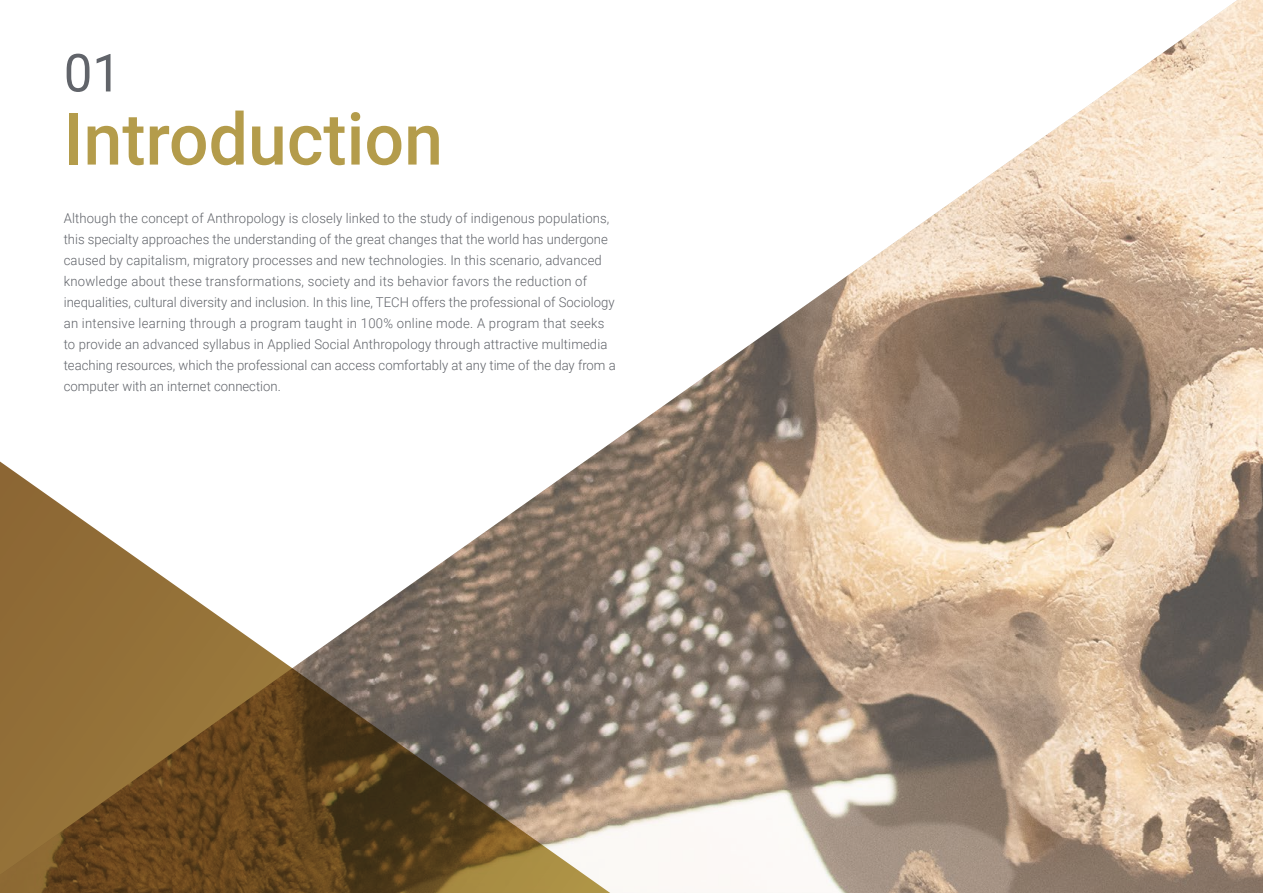
<style>
.page{position:relative;width:1263px;height:893px;background:#fff}
.page>*{position:absolute;margin:0;border:0;box-sizing:border-box;transform-origin:0 0}
.t1{font:500 72px "Roboto";color:#b49c4b}
.t2{font:52.5px "Roboto";color:#61646a}
.t3{font:300 13.5px/21px "Roboto";letter-spacing:.01em;color:#61646a}
</style>
<div class="page">
<img style="left:606px;top:0;width:657px;height:893px">
<svg style="left:0;top:446px;width:640px;height:447px"></svg>
<h2 class="t2" style="left:64px;top:36px;width:59px">01</h2>
<h1 class="t1" style="left:64px;top:89px;width:381px">Introduction</h1>
<p class="t3" style="left:64px;top:207px;width:553px">Although the concept of Anthropology is closely linked to the study of indigenous populations, this specialty approaches the understanding of the great changes that the world has undergone caused by capitalism, migratory processes and new technologies. In this scenario, advanced knowledge about these transformations, society and its behavior favors the reduction of inequalities, cultural diversity and inclusion. In this line, TECH offers the professional of Sociology an intensive learning through a program taught in 100% online mode. A program that seeks to provide an advanced syllabus in Applied Social Anthropology through attractive multimedia teaching resources, which the professional can access comfortably at any time of the day from a computer with an internet connection.</p>
</div>
